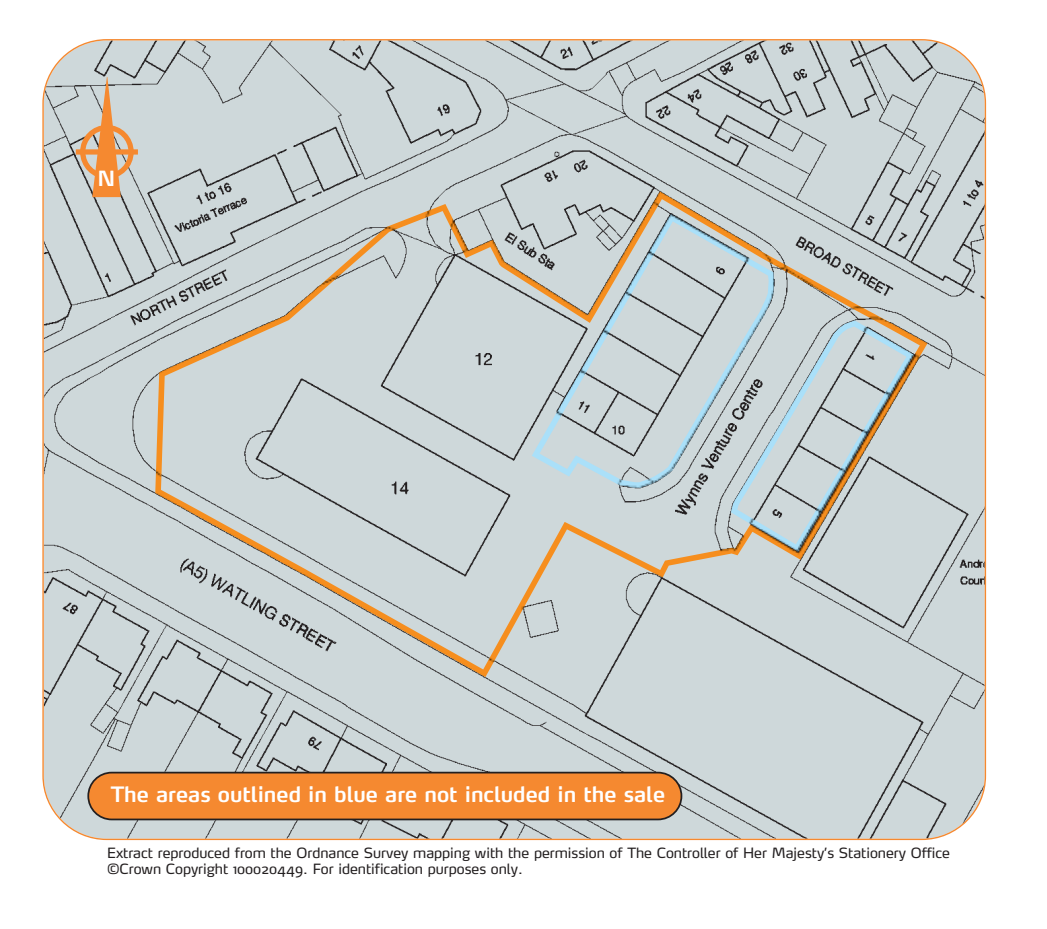
<style>
.page{position:relative;width:1047px;height:929px;background:#fff}
.page>*{position:absolute;margin:0;border:0;box-sizing:border-box;transform-origin:0 0}
.t1{font:600 21px "Max";color:#fff}
.t2{font:600 20.65px "Max";color:#fff}
.t3{font:14px/15.8px "Max";color:#231f20}
</style>
<div class="page">
<img style="left:44px;top:40px;width:940px;height:798px;border-radius:63px">
<img style="left:155px;top:191px;width:772px;height:486px">
<img style="left:531px;top:214px;width:243px;height:274px">
<img style="left:730px;top:320px;width:184px;height:231px">
<img style="left:766px;top:533px;width:31px;height:19px">
<div style="left:76px;top:149px;width:62px;height:5px;background:#f58930"></div>
<svg style="left:80px;top:77px;width:54px;height:120px;background:#d8b493"></svg>
<div style="left:88px;top:772px;width:593px;height:47px;background:#f58930;border-radius:23px"></div>
<div style="left:87px;top:771px;width:595px;height:49px;border:4px solid #231f20;border-radius:24px"></div>
<h2 class="t2" style="left:98px;top:170px;width:19px">N</h2>
<h1 class="t1" style="left:111px;top:786px;width:556px">The areas outlined in blue are not included in the sale</h1>
<p class="t3" style="left:107px;top:846px;width:844px">Extract reproduced from the Ordnance Survey mapping with the permission of The Controller of Her Majesty’s Stationery Office ©Crown Copyright 100020449. For identification purposes only.</p>
</div>
